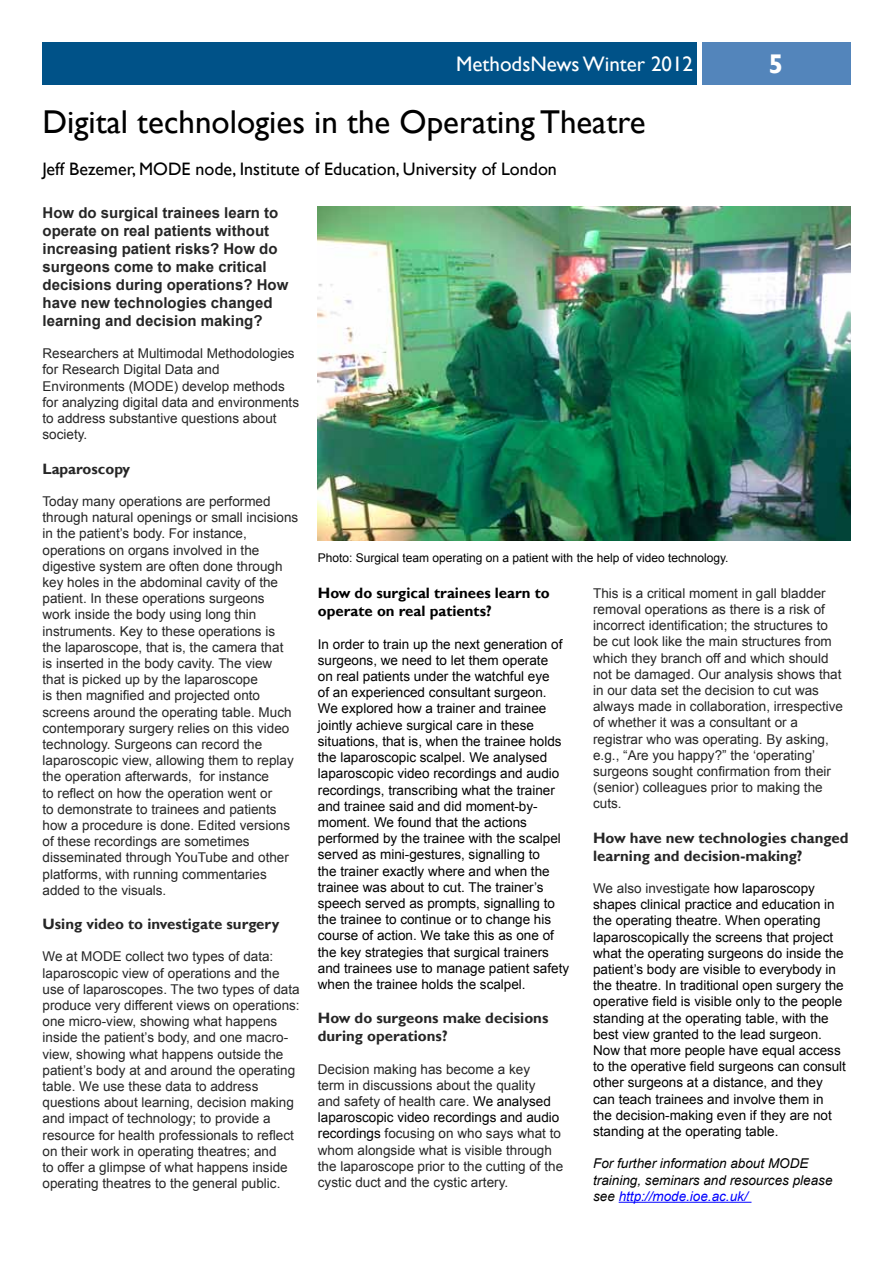
<style>
.page{position:relative;width:893px;height:1263px;background:#fff}
.page>*{position:absolute;margin:0;border:0;box-sizing:border-box;transform-origin:0 0}
.t1{font:33px "Gill Sans";color:#000}
.t2{font:700 27px "Gill Sans";color:#fff}
.t3{font:21px "Gill Sans";color:#fff}
.t4{font:18px "Gill Sans";color:#000}
.t5{font:700 15px/18px "Arial";color:#262626}
.t6{font:700 15px/18px "Gill Sans";color:#262626}
.t7{font:700 15px/18px "Gill Sans";color:#000}
.t8{font:13.5px/16.2px "Arial";color:#262626}
.t9{font:13.5px/16.2px "Arial";color:#000}
.t10{font:italic 13.5px/16.2px "Arial";color:#000}
.t11{font:12px "Arial";color:#000}
.s1{color:#000}
.s2{color:#262626}
.s3{color:#00f}
</style>
<div class="page">
<div style="left:702px;top:43px;width:148px;height:42px;background:#5385bb"></div>
<div style="left:43px;top:43px;width:654px;height:42px;background:#005288"></div>
<hr style="left:619px;top:1202px;width:132px;height:1px;background:#00f">
<img style="left:318px;top:207px;width:532px;height:333px">
<h3 class="t3" style="left:456px;top:52px;width:239px">MethodsNews Winter 2012</h3>
<h2 class="t2" style="left:769px;top:48px;width:16px">5</h2>
<h1 class="t1" style="left:43px;top:103px;width:605px">Digital technologies in the Operating Theatre</h1>
<h3 class="t4" style="left:43px;top:159px;width:516px">Jeff Bezemer, MODE node, Institute of Education, University of London</h3>
<p class="t5" style="left:43px;top:204px;width:247px">How do surgical trainees learn to operate on real patients without increasing patient risks? How do surgeons come to make critical decisions during operations? How have new technologies changed learning and decision making?</p>
<p class="t8" style="left:43px;top:346px;width:258px">Researchers at Multimodal Methodologies for Research Digital Data and Environments (MODE) develop methods for analyzing digital data and environments to address substantive questions about society.</p>
<p class="t6" style="left:43px;top:460px;width:89px">Laparoscopy</p>
<p class="t8" style="left:43px;top:493px;width:257px">Today many operations are performed through natural openings or small incisions in the patient’s body. For instance, operations on organs involved in the digestive system are often done through key holes in the abdominal cavity of the patient. In these operations surgeons<br>work inside the body using long thin instruments. Key to these operations is<br>the laparoscope, that is, the camera that<br>is inserted in the body cavity. The view<br>that is picked up by the laparoscope<br>is then magnified and projected onto screens around the operating table. Much contemporary surgery relies on this video technology. Surgeons can record the laparoscopic view, allowing them to replay the operation afterwards, for instance<br>to reflect on how the operation went or<br>to demonstrate to trainees and patients how a procedure is done. Edited versions of these recordings are sometimes disseminated through YouTube and other platforms, with running commentaries added to the visuals.</p>
<p class="t6" style="left:43px;top:915px;width:238px">Using video to investigate surgery</p>
<p class="t8" style="left:43px;top:949px;width:259px">We at MODE collect two types of data: laparoscopic view of operations and the use of laparoscopes. The two types of data produce very different views on operations: one micro-view, showing what happens inside the patient’s body, and one macro&shy;view, showing what happens outside the patient’s body at and around the operating table. We use these data to address questions about learning, decision making and impact of technology; to provide a resource for health professionals to reflect on their work in operating theatres; and<br>to offer a glimpse of what happens inside operating theatres to the general public.</p>
<p class="t11" style="left:318px;top:549px;width:412px">Photo: Surgical team operating on a patient with the help of video technology.</p>
<p class="t7" style="left:318px;top:585px;width:234px">How do surgical trainees learn to operate on real patients?</p>
<p class="t9" style="left:318px;top:636px;width:253px">In order to train up the next generation of surgeons, we need to let them operate<br>on real patients under the watchful eye<br>of an experienced consultant surgeon.<br>We explored how a trainer and trainee jointly achieve surgical care in these situations, that is, when the trainee holds the laparoscopic scalpel. We analysed laparoscopic video recordings and audio recordings, transcribing what the trainer and trainee said and did moment-by&shy;moment. We found that the actions performed by the trainee with the scalpel served as mini-gestures, signalling to<br>the trainer exactly where and when the trainee was about to cut. The trainer’s speech served as prompts, signalling to the trainee to continue or to change his course of action. We take this as one of the key strategies that surgical trainers and trainees use to manage patient safety when the trainee holds the scalpel.</p>
<p class="t6" style="left:318px;top:1009px;width:232px">How do surgeons make decisions during operations?</p>
<p class="t8" style="left:318px;top:1061px;width:247px">Decision making has become a key<br>term in discussions about the quality<br>and safety of health care. <span class="s1">We analysed laparoscopic video recordings and audio recordings</span> focusing on who says what to whom alongside what is visible through the laparoscope prior to the cutting of the cystic duct and the cystic artery.</p>
<p class="t8" style="left:593px;top:585px;width:251px">This is a critical moment in gall bladder removal operations as there is a risk of incorrect identification; the structures to be cut look like the main structures from which they branch off and which should not be damaged. Our analysis shows that in our data set the decision to cut was always made in collaboration, irrespective of whether it was a consultant or a registrar who was operating. By asking, e.g., “Are you happy?” the ‘operating’ surgeons sought confirmation from their (senior) colleagues prior to making the cuts.</p>
<p class="t6" style="left:593px;top:829px;width:257px">How have new technologies changed learning and decision-making?</p>
<p class="t9" style="left:593px;top:880px;width:254px"><span class="s2">We also investigate</span> how laparoscopy shapes clinical practice and education in the operating theatre. When operating laparoscopically the screens that project what the operating surgeons do inside the patient’s body are visible to everybody in the theatre. In traditional open surgery the operative field is visible only to the people standing at the operating table, with the best view granted to the lead surgeon.<br>Now that more people have equal access to the operative field surgeons can consult other surgeons at a distance, and they can teach trainees and involve them in<br>the decision-making even if they are not standing at the operating table.</p>
<p class="t10" style="left:593px;top:1156px;width:241px">For further information about MODE training, seminars and resources please see <span class="s3">http://mode.ioe.ac.uk/</span></p>
</div>
